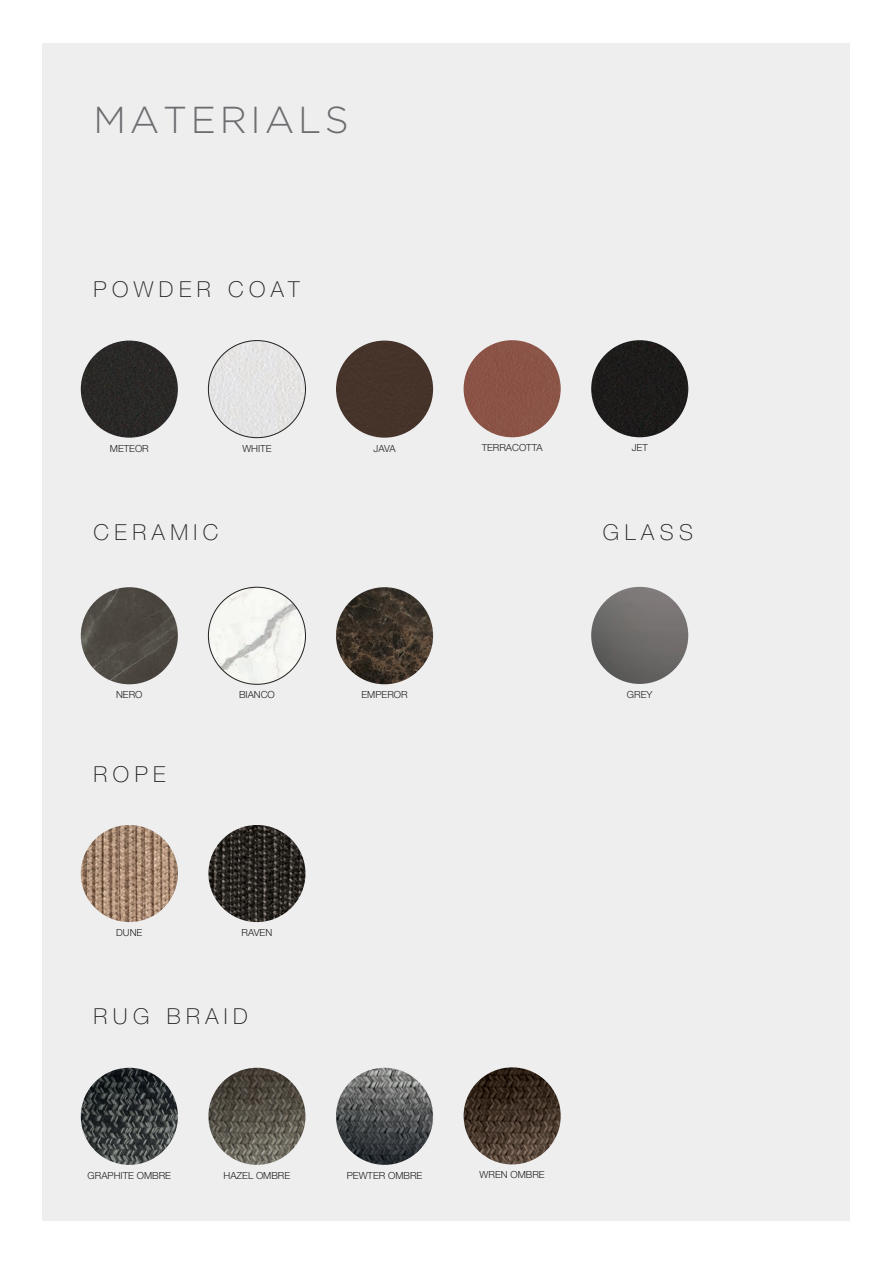
<style>
.page{position:relative;width:893px;height:1263px;background:#fff}
.page>*{position:absolute;margin:0;border:0;box-sizing:border-box;transform-origin:0 0}
.t1{font:300 37.5px "Gotham";letter-spacing:.1em;color:#6c6d70}
.t2{font:100 22.05px "Helvetica Neue LT Pro";letter-spacing:.25em;color:#231f20}
.t3{font:300 9.75px "Helvetica Neue LT Pro";color:#231f20}
</style>
<div class="page">
<div style="left:43px;top:43px;width:807px;height:1177px;background:#eeeeef"></div>
<div style="left:336px;top:341px;width:97px;height:97px;background:#46332a;border-radius:49px"></div>
<img style="left:81px;top:341px;width:97px;height:97px;border-radius:49px">
<img style="left:208px;top:341px;width:97px;height:97px;border-radius:49px">
<div style="left:464px;top:340px;width:97px;height:97px;background:#8b5346;border-radius:49px"></div>
<div style="left:591px;top:340px;width:97px;height:97px;background:#1d1c1b;border-radius:49px"></div>
<img style="left:336px;top:587px;width:97px;height:97px;border-radius:49px">
<img style="left:81px;top:587px;width:97px;height:97px;border-radius:49px">
<img style="left:208px;top:587px;width:97px;height:97px;border-radius:49px">
<img style="left:591px;top:587px;width:97px;height:97px;border-radius:49px">
<img style="left:208px;top:825px;width:97px;height:97px;border-radius:49px">
<img style="left:81px;top:825px;width:97px;height:97px;border-radius:49px">
<img style="left:336px;top:1068px;width:97px;height:97px;border-radius:49px">
<img style="left:81px;top:1068px;width:97px;height:97px;border-radius:49px">
<img style="left:208px;top:1068px;width:97px;height:97px;border-radius:49px">
<img style="left:464px;top:1067px;width:97px;height:97px;border-radius:49px">
<p class="t1" style="left:94px;top:96px;width:257px">MATERIALS</p>
<p class="t2" style="left:94px;top:276px;width:208px">POWDER COAT</p>
<p class="t3" style="left:110px;top:442px;width:40px">METEOR</p>
<p class="t3" style="left:242px;top:442px;width:31px">WHITE</p>
<p class="t3" style="left:374px;top:442px;width:23px">JAVA</p>
<p class="t3" style="left:482px;top:442px;width:62px">TERRACOTTA</p>
<p class="t3" style="left:632px;top:442px;width:18px">JET</p>
<p class="t2" style="left:94px;top:519px;width:126px">CERAMIC</p>
<p class="t2" style="left:603px;top:519px;width:92px">GLASS</p>
<p class="t3" style="left:116px;top:689px;width:28px">NERO</p>
<p class="t3" style="left:239px;top:689px;width:37px">BIANCO</p>
<p class="t3" style="left:361px;top:689px;width:48px">EMPEROR</p>
<p class="t3" style="left:627px;top:688px;width:27px">GREY</p>
<p class="t2" style="left:94px;top:761px;width:74px">ROPE</p>
<p class="t3" style="left:116px;top:926px;width:28px">DUNE</p>
<p class="t3" style="left:242px;top:926px;width:32px">RAVEN</p>
<p class="t2" style="left:94px;top:1003px;width:156px">RUG BRAID</p>
<p class="t3" style="left:88px;top:1169px;width:85px">GRAPHITE OMBRE</p>
<p class="t3" style="left:224px;top:1169px;width:68px">HAZEL OMBRE</p>
<p class="t3" style="left:347px;top:1169px;width:77px">PEWTER OMBRE</p>
<p class="t3" style="left:480px;top:1169px;width:67px">WREN OMBRE</p>
</div>
